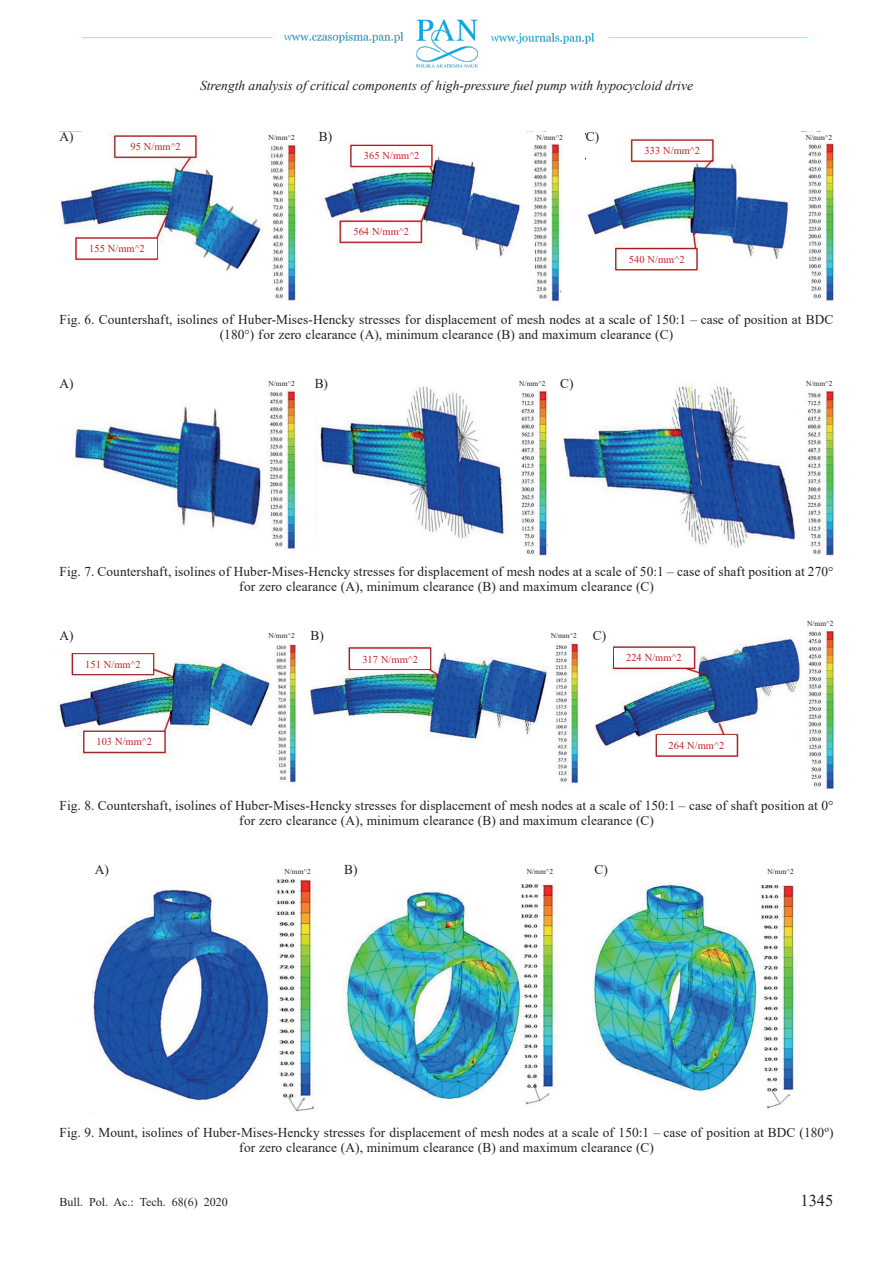
<style>
.page{position:relative;width:893px;height:1263px;background:#fff}
.page>*{position:absolute;margin:0;border:0;box-sizing:border-box;transform-origin:0 0}
.t1{font:16.5px "Times New Roman";color:#231f20}
.t2{font:13.5px/15px "Times New Roman";letter-spacing:.005em;color:#231f20;text-align:center}
.t3{font:italic 13.5px "Times New Roman";color:#231f20}
.t4{font:12px "Times New Roman";color:#231f20}
.t5{font:10.5px "Times New Roman";letter-spacing:.005em;color:#c32025}
.t6{font:7.5px "Times New Roman";letter-spacing:.005em;color:#231f20}
</style>
<div class="page">
<img style="left:82px;top:19px;width:727px;height:49px">
<img style="left:560px;top:384px;width:273px;height:173px">
<img style="left:73px;top:389px;width:224px;height:162px">
<img style="left:595px;top:631px;width:238px;height:158px">
<img style="left:58px;top:644px;width:238px;height:140px">
<img style="left:586px;top:137px;width:247px;height:167px">
<img style="left:60px;top:132px;width:237px;height:170px">
<div style="left:117px;top:138px;width:77px;height:18px;background:#fff"></div>
<div style="left:260px;top:132px;width:35px;height:10px;background:#fff"></div>
<img style="left:310px;top:642px;width:268px;height:143px">
<img style="left:315px;top:386px;width:233px;height:171px">
<div style="left:510px;top:378px;width:36px;height:11px;background:#fff"></div>
<div style="left:797px;top:378px;width:35px;height:11px;background:#fff"></div>
<div style="left:796px;top:132px;width:36px;height:10px;background:#fff"></div>
<div style="left:78px;top:239px;width:78px;height:18px;background:#fff"></div>
<div style="left:634px;top:142px;width:77px;height:18px;background:#fff"></div>
<div style="left:618px;top:250px;width:77px;height:18px;background:#fff"></div>
<div style="left:60px;top:132px;width:26px;height:30px;background:#fff"></div>
<img style="left:322px;top:143px;width:240px;height:163px">
<div style="left:342px;top:223px;width:78px;height:17px;background:#fff"></div>
<div style="left:353px;top:147px;width:78px;height:18px;background:#fff"></div>
<div style="left:319px;top:132px;width:26px;height:30px;background:#fff"></div>
<div style="left:586px;top:132px;width:27px;height:31px;background:#fff"></div>
<div style="left:60px;top:378px;width:45px;height:36px;background:#fff"></div>
<div style="left:49px;top:630px;width:106px;height:23px;background:#fff"></div>
<div style="left:303px;top:630px;width:39px;height:36px;background:#fff"></div>
<div style="left:593px;top:630px;width:20px;height:36px;background:#fff"></div>
<div style="left:315px;top:378px;width:46px;height:36px;background:#fff"></div>
<div style="left:560px;top:378px;width:46px;height:36px;background:#fff"></div>
<div style="left:74px;top:655px;width:78px;height:18px;background:#fff"></div>
<div style="left:85px;top:732px;width:78px;height:18px;background:#fff"></div>
<div style="left:351px;top:650px;width:78px;height:18px;background:#fff"></div>
<div style="left:615px;top:649px;width:78px;height:18px;background:#fff"></div>
<div style="left:657px;top:736px;width:78px;height:18px;background:#fff"></div>
<img style="left:92px;top:879px;width:707px;height:234px">
<div style="left:60px;top:864px;width:81px;height:40px;background:#fff"></div>
<div style="left:497px;top:864px;width:59px;height:20px;background:#fff"></div>
<div style="left:742px;top:864px;width:59px;height:20px;background:#fff"></div>
<div style="left:319px;top:864px;width:50px;height:41px;background:#fff"></div>
<div style="left:560px;top:864px;width:50px;height:41px;background:#fff"></div>
<p class="t3" style="left:200px;top:76px;width:494px">Strength analysis of critical components of high-pressure fuel pump with hypocycloid drive</p>
<p class="t2" style="left:60px;top:129px;width:16px">A)</p>
<p class="t6" style="left:537px;top:132px;width:28px">N/mm^2</p>
<p class="t2" style="left:319px;top:129px;width:15px">B)</p>
<p class="t2" style="left:586px;top:129px;width:15px">C)</p>
<p class="t6" style="left:268px;top:132px;width:28px">N/mm^2</p>
<p class="t5" style="left:130px;top:139px;width:52px">95 N/mm^2</p>
<p class="t5" style="left:364px;top:148px;width:57px">365 N/mm^2</p>
<p class="t5" style="left:89px;top:241px;width:57px">155 N/mm^2</p>
<p class="t5" style="left:353px;top:225px;width:57px">564 N/mm^2</p>
<p class="t5" style="left:644px;top:143px;width:57px">333 N/mm^2</p>
<p class="t5" style="left:629px;top:252px;width:57px">540 N/mm^2</p>
<p class="t6" style="left:806px;top:132px;width:28px">N/mm^2</p>
<p class="t2" style="left:60px;top:312px;width:775px">Fig. 6. Countershaft, isolines of Huber-Mises-Hencky stresses for displacement of mesh nodes at a scale of 150:1 – case of position at BDC (180°) for zero clearance (A), minimum clearance (B) and maximum clearance (C)</p>
<p class="t2" style="left:60px;top:375px;width:16px">A)</p>
<p class="t6" style="left:268px;top:378px;width:28px">N/mm^2</p>
<p class="t2" style="left:315px;top:375px;width:15px">B)</p>
<p class="t2" style="left:560px;top:375px;width:15px">C)</p>
<p class="t6" style="left:519px;top:378px;width:28px">N/mm^2</p>
<p class="t6" style="left:806px;top:378px;width:28px">N/mm^2</p>
<p class="t2" style="left:60px;top:564px;width:775px">Fig. 7. Countershaft, isolines of Huber-Mises-Hencky stresses for displacement of mesh nodes at a scale of 50:1 – case of shaft position at 270° for zero clearance (A), minimum clearance (B) and maximum clearance (C)</p>
<p class="t2" style="left:60px;top:627px;width:16px">A)</p>
<p class="t2" style="left:310px;top:627px;width:15px">B)</p>
<p class="t2" style="left:593px;top:627px;width:15px">C)</p>
<p class="t6" style="left:268px;top:630px;width:28px">N/mm^2</p>
<p class="t6" style="left:551px;top:630px;width:28px">N/mm^2</p>
<p class="t5" style="left:85px;top:657px;width:57px">151 N/mm^2</p>
<p class="t5" style="left:96px;top:734px;width:57px">103 N/mm^2</p>
<p class="t5" style="left:362px;top:652px;width:57px">317 N/mm^2</p>
<p class="t5" style="left:626px;top:650px;width:57px">224 N/mm^2</p>
<p class="t5" style="left:669px;top:738px;width:57px">264 N/mm^2</p>
<p class="t6" style="left:807px;top:618px;width:28px">N/mm^2</p>
<p class="t2" style="left:60px;top:798px;width:775px">Fig. 8. Countershaft, isolines of Huber-Mises-Hencky stresses for displacement of mesh nodes at a scale of 150:1 – case of shaft position at 0° for zero clearance (A), minimum clearance (B) and maximum clearance (C)</p>
<p class="t2" style="left:95px;top:861px;width:16px">A)</p>
<p class="t6" style="left:284px;top:866px;width:28px">N/mm^2</p>
<p class="t2" style="left:344px;top:861px;width:15px">B)</p>
<p class="t6" style="left:527px;top:866px;width:28px">N/mm^2</p>
<p class="t2" style="left:595px;top:861px;width:15px">C)</p>
<p class="t6" style="left:767px;top:866px;width:28px">N/mm^2</p>
<p class="t2" style="left:60px;top:1124px;width:775px;line-height:15.8px">Fig. 9. Mount, isolines of Huber-Mises-Hencky stresses for displacement of mesh nodes at a scale of 150:1 – case of position at BDC (180<sup>o</sup>) for zero clearance (A), minimum clearance (B) and maximum clearance (C)</p>
<p class="t4" style="left:60px;top:1194px;width:170px">Bull. Pol. Ac.: Tech. 68(6) 2020</p>
<p class="t1" style="left:800px;top:1189px;width:34px">1345</p>
</div>
